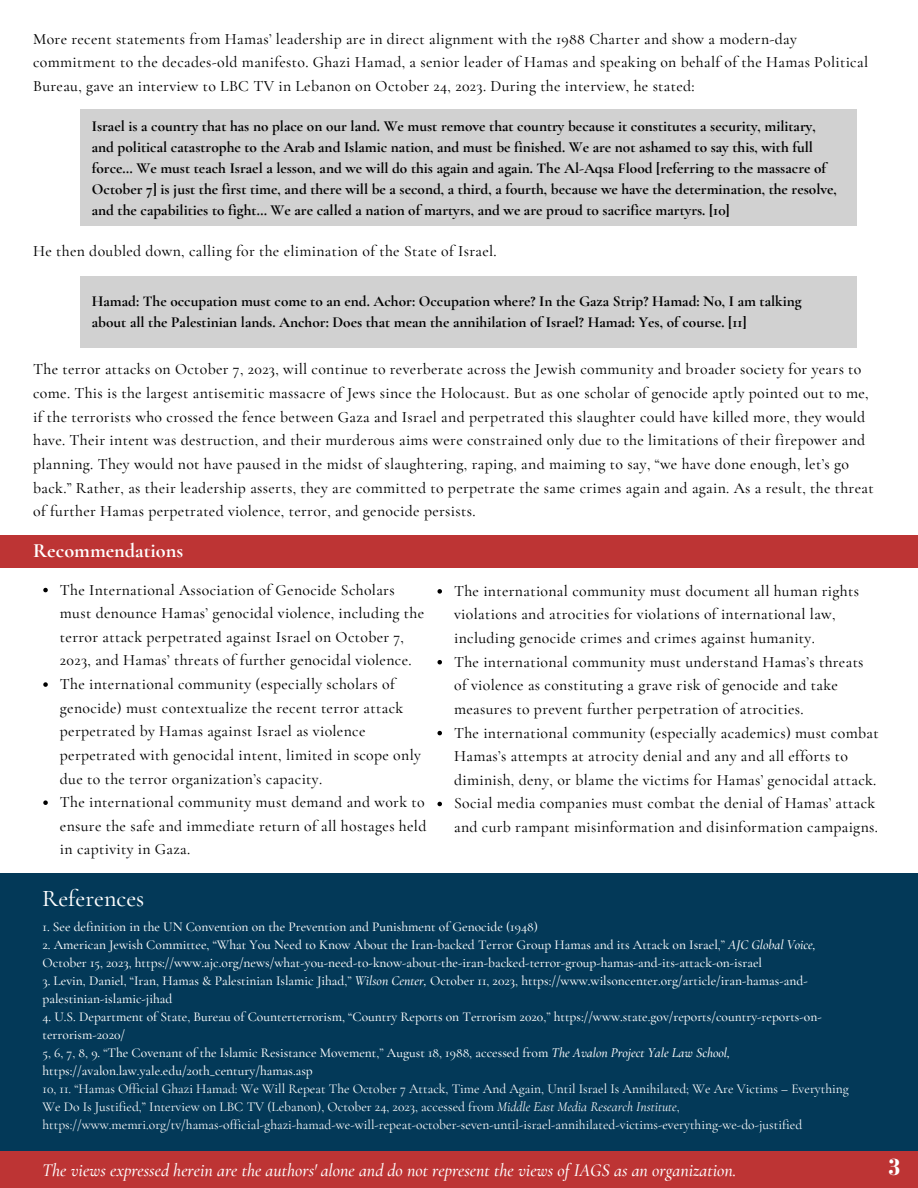
<style>
.page{position:relative;width:918px;height:1188px;background:#fff}
.page>*{position:absolute;margin:0;border:0;box-sizing:border-box;transform-origin:0 0}
.t1{font:500 24px "Cormorant Garamond";color:#fff}
.t2{font:700 24px "Bodoni FLF";color:#fff}
.t3{font:700 20.25px "Cormorant Garamond";color:#fff}
.t4{font:italic 500 18px "Cormorant Garamond";color:#fff}
.t5{font:500 15.75px/23.7px "Cormorant Garamond";letter-spacing:.02em;color:#000}
.t6{font:700 15.3px/21px "Cormorant Garamond";color:#000}
.t7{font:500 13.5px/18px "Cormorant Garamond";color:#fff}
.t8{font:13.5px/18px "Cormorant Garamond";color:#fff}
.s1{font-style:italic}
</style>
<div class="page">
<div style="left:80px;top:109px;width:776px;height:117px;background:#d1d1d1"></div>
<div style="left:80px;top:276px;width:776px;height:72px;background:#d1d1d1"></div>
<div style="left:0;top:873px;width:918px;height:287px;background:#033958"></div>
<div style="left:0;top:1151px;width:918px;height:37px;background:#bd3434"></div>
<svg style="left:43px;top:588px;width:5px;height:4px"></svg>
<svg style="left:43px;top:682px;width:5px;height:5px"></svg>
<svg style="left:43px;top:800px;width:5px;height:5px"></svg>
<svg style="left:437px;top:589px;width:5px;height:5px"></svg>
<svg style="left:437px;top:660px;width:5px;height:4px"></svg>
<svg style="left:437px;top:731px;width:5px;height:4px"></svg>
<svg style="left:437px;top:802px;width:5px;height:4px"></svg>
<div style="left:0;top:535px;width:918px;height:33px;background:#bd3434"></div>
<p class="t5" style="left:33px;top:27px;width:836px">More recent statements from Hamas’ leadership are in direct alignment with the 1988 Charter and show a modern-day commitment to the decades-old manifesto. Ghazi Hamad, a senior leader of Hamas and speaking on behalf of the Hamas Political<br>Bureau, gave an interview to LBC TV in Lebanon on October 24, 2023. During the interview, he stated:</p>
<p class="t6" style="left:92px;top:115px;width:747px">Israel is a country that has no place on our land. We must remove that country because it constitutes a security, military, and political catastrophe to the Arab and Islamic nation, and must be finished. We are not ashamed to say this, with full force… We must teach Israel a lesson, and we will do this again and again. The Al-Aqsa Flood [referring to the massacre of October 7] is just the first time, and there will be a second, a third, a fourth, because we have the determination, the resolve, and the capabilities to fight… We are called a nation of martyrs, and we are proud to sacrifice martyrs. [10]</p>
<p class="t5" style="left:33px;top:239px;width:465px">He then doubled down, calling for the elimination of the State of Israel.</p>
<p class="t6" style="left:92px;top:291px;width:711px">Hamad: The occupation must come to an end. Achor: Occupation where? In the Gaza Strip? Hamad: No, I am talking about all the Palestinian lands. Anchor: Does that mean the annihilation of Israel? Hamad: Yes, of course. [11]</p>
<p class="t5" style="left:33px;top:358px;width:842px">The terror attacks on October 7, 2023, will continue to reverberate across the Jewish community and broader society for years to come. This is the largest antisemitic massacre of Jews since the Holocaust. But as one scholar of genocide aptly pointed out to me, if the terrorists who crossed the fence between Gaza and Israel and perpetrated this slaughter could have killed more, they would have. Their intent was destruction, and their murderous aims were constrained only due to the limitations of their firepower and planning. They would not have paused in the midst of slaughtering, raping, and maiming to say, “we have done enough, let’s go back.” Rather, as their leadership asserts, they are committed to perpetrate the same crimes again and again. As a result, the threat of further Hamas perpetrated violence, terror, and genocide persists.</p>
<p class="t3" style="left:33px;top:538px;width:152px">Recommendations</p>
<p class="t5" style="left:60px;top:578px;width:366px">The International Association of Genocide Scholars must denounce Hamas’ genocidal violence, including the terror attack perpetrated against Israel on October 7, 2023, and Hamas’ threats of further genocidal violence.</p>
<p class="t5" style="left:60px;top:672px;width:363px">The international community (especially scholars of genocide) must contextualize the recent terror attack perpetrated by Hamas against Israel as violence perpetrated with genocidal intent, limited in scope only due to the terror organization’s capacity.</p>
<p class="t5" style="left:60px;top:790px;width:368px;text-align:justify">The international community must demand and work to ensure the safe and immediate return of all hostages held in captivity in Gaza.</p>
<p class="t5" style="left:454px;top:579px;width:406px">The international community must document all human rights violations and atrocities for violations of international law, including genocide crimes and crimes against humanity.</p>
<p class="t5" style="left:454px;top:650px;width:411px">The international community must understand Hamas’s threats of violence as constituting a grave risk of genocide and take measures to prevent further perpetration of atrocities.</p>
<p class="t5" style="left:454px;top:721px;width:426px">The international community (especially academics) must combat<br>Hamas’s attempts at atrocity denial and any and all efforts to diminish, deny, or blame the victims for Hamas’ genocidal attack.</p>
<p class="t5" style="left:454px;top:792px;width:425px">Social media companies must combat the denial of Hamas’ attack and curb rampant misinformation and disinformation campaigns.</p>
<p class="t1" style="left:42px;top:884px;width:104px">References</p>
<p class="t7" style="left:43px;top:918px;width:497px">1. See definition in the UN Convention on the Prevention and Punishment of Genocide (1948)</p>
<p class="t7" style="left:43px;top:936px;width:775px">2. American Jewish Committee, “What You Need to Know About the Iran-backed Terror Group Hamas and its Attack on Israel,” <span class="s1">AJC Global Voice,<br></span>October 15, 2023, https://www.ajc.org/news/what-you-need-to-know-about-the-iran-backed-terror-group-hamas-and-its-attack-on-israel</p>
<p class="t7" style="left:43px;top:972px;width:767px">3. Levin, Daniel, “Iran, Hamas &amp; Palestinian Islamic Jihad,” <span class="s1">Wilson Center,</span> October 11, 2023, https://www.wilsoncenter.org/article/iran-hamas-and&shy;palestinian-islamic-jihad</p>
<p class="t7" style="left:43px;top:1008px;width:781px">4. U.S. Department of State, Bureau of Counterterrorism, “Country Reports on Terrorism 2020,” https://www.state.gov/reports/country-reports-on&shy;terrorism-2020/</p>
<p class="t7" style="left:43px;top:1044px;width:689px">5, 6, 7, 8, 9. “The Covenant of the Islamic Resistance Movement,” August 18, 1988, accessed from <span class="s1">The Avalon Project Yale Law School, </span>https://avalon.law.yale.edu/20th_century/hamas.asp</p>
<p class="t8" style="left:43px;top:1080px;width:808px">10, 11. “Hamas Official Ghazi Hamad: We Will Repeat The October 7 Attack, Time And Again, Until Israel Is Annihilated; We Are Victims – Everything<br>We Do Is Justified,” Interview on LBC TV (Lebanon), October 24, 2023, accessed from <span class="s1">Middle East Media Research Institute</span>, https://www.memri.org/tv/hamas-official-ghazi-hamad-we-will-repeat-october-seven-until-israel-annihilated-victims-everything-we-do-justified</p>
<p class="t4" style="left:42px;top:1159px;width:696px">The views expressed herein are the authors' alone and do not represent the views of IAGS as an organization.</p>
<p class="t2" style="left:887px;top:1154px;width:16px">3</p>
</div>
